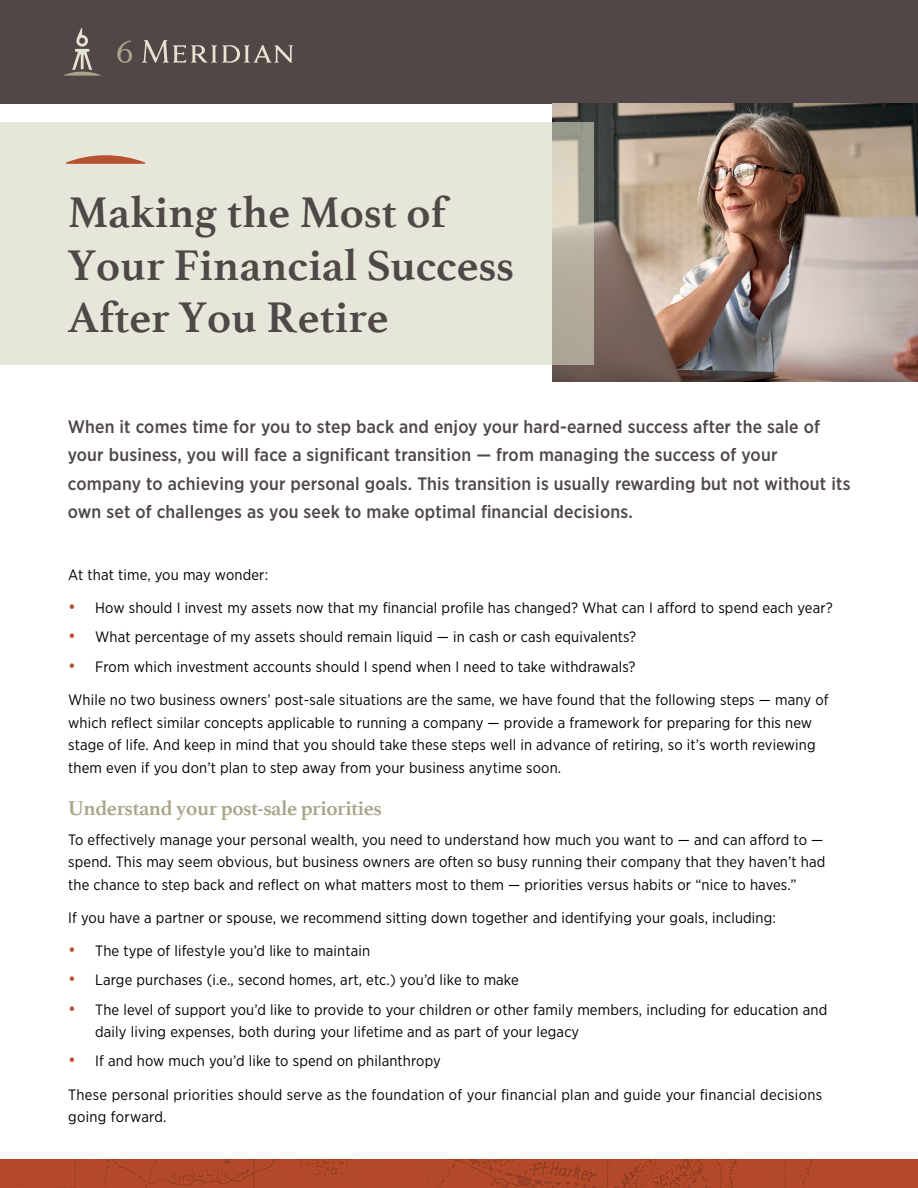
<style>
.page{position:relative;width:918px;height:1188px;background:#fff}
.page>*{position:absolute;margin:0;border:0;box-sizing:border-box;transform-origin:0 0}
.t1{font:700 45px/52.5px "Athelas";color:#504747}
.t2{font:700 21px "Athelas";letter-spacing:-.02em;color:#a7a487}
.t3{font:500 18px/28.5px "Gotham Narrow";letter-spacing:.01em;color:#504747}
.t4{font:15px/22.5px "Gotham Narrow";letter-spacing:.01em;color:#000}
.s1{font-size:18px;color:#b75130}
</style>
<div class="page">
<img style="left:0;top:1160px;width:918px;height:28px">
<div style="left:0;top:0;width:918px;height:104px;background:#514747"></div>
<svg style="left:64px;top:28px;width:37px;height:48px"></svg>
<svg style="left:117px;top:40px;width:15px;height:23px"></svg>
<svg style="left:142px;top:40px;width:151px;height:23px"></svg>
<img style="left:553px;top:104px;width:365px;height:277px">
<svg style="left:0;top:123px;width:594px;height:242px;background:#e3e2d5"></svg>
<svg style="left:66px;top:155px;width:79px;height:9px"></svg>
<h1 class="t1" style="left:68px;top:185px;width:448px">Making the Most of<br>Your Financial Success<br>After You Retire</h1>
<p class="t3" style="left:68px;top:412px;width:784px">When it comes time for you to step back and enjoy your hard-earned success after the sale of your business, you will face a significant transition — from managing the success of your company to achieving your personal goals. This transition is usually rewarding but not without its own set of challenges as you seek to make optimal financial decisions.</p>
<p class="t4" style="left:68px;top:563px;width:201px">At that time, you may wonder:</p>
<p class="t4" style="left:68px;top:596px;width:766px"><span class="s1">•</span> How should I invest my assets now that my financial profile has changed? What can I afford to spend each year?</p>
<p class="t4" style="left:68px;top:626px;width:570px"><span class="s1">•</span> What percentage of my assets should remain liquid — in cash or cash equivalents?</p>
<p class="t4" style="left:68px;top:655px;width:569px"><span class="s1">•</span> From which investment accounts should I spend when I need to take withdrawals?</p>
<p class="t4" style="left:68px;top:688px;width:762px">While no two business owners’ post-sale situations are the same, we have found that the following steps — many of which reflect similar concepts applicable to running a company — provide a framework for preparing for this new stage of life. And keep in mind that you should take these steps well in advance of retiring, so it’s worth reviewing them even if you don’t plan to step away from your business anytime soon.</p>
<h2 class="t2" style="left:68px;top:791px;width:315px">Understand your post-sale priorities</h2>
<p class="t4" style="left:68px;top:828px;width:759px">To effectively manage your personal wealth, you need to understand how much you want to — and can afford to — spend. This may seem obvious, but business owners are often so busy running their company that they haven’t had the chance to step back and reflect on what matters most to them — priorities versus habits or “nice to haves.”</p>
<p class="t4" style="left:68px;top:906px;width:709px">If you have a partner or spouse, we recommend sitting down together and identifying your goals, including:</p>
<p class="t4" style="left:68px;top:939px;width:303px"><span class="s1">•</span> The type of lifestyle you’d like to maintain</p>
<p class="t4" style="left:68px;top:969px;width:452px"><span class="s1">•</span> Large purchases (i.e., second homes, art, etc.) you’d like to make</p>
<p class="t4" style="left:95px;top:998px;width:734px;text-indent:-27px"><span class="s1">•</span> The level of support you’d like to provide to your children or other family members, including for education and daily living expenses, both during your lifetime and as part of your legacy</p>
<p class="t4" style="left:68px;top:1050px;width:374px"><span class="s1">•</span> If and how much you’d like to spend on philanthropy</p>
<p class="t4" style="left:68px;top:1083px;width:755px">These personal priorities should serve as the foundation of your financial plan and guide your financial decisions going forward.</p>
</div>
